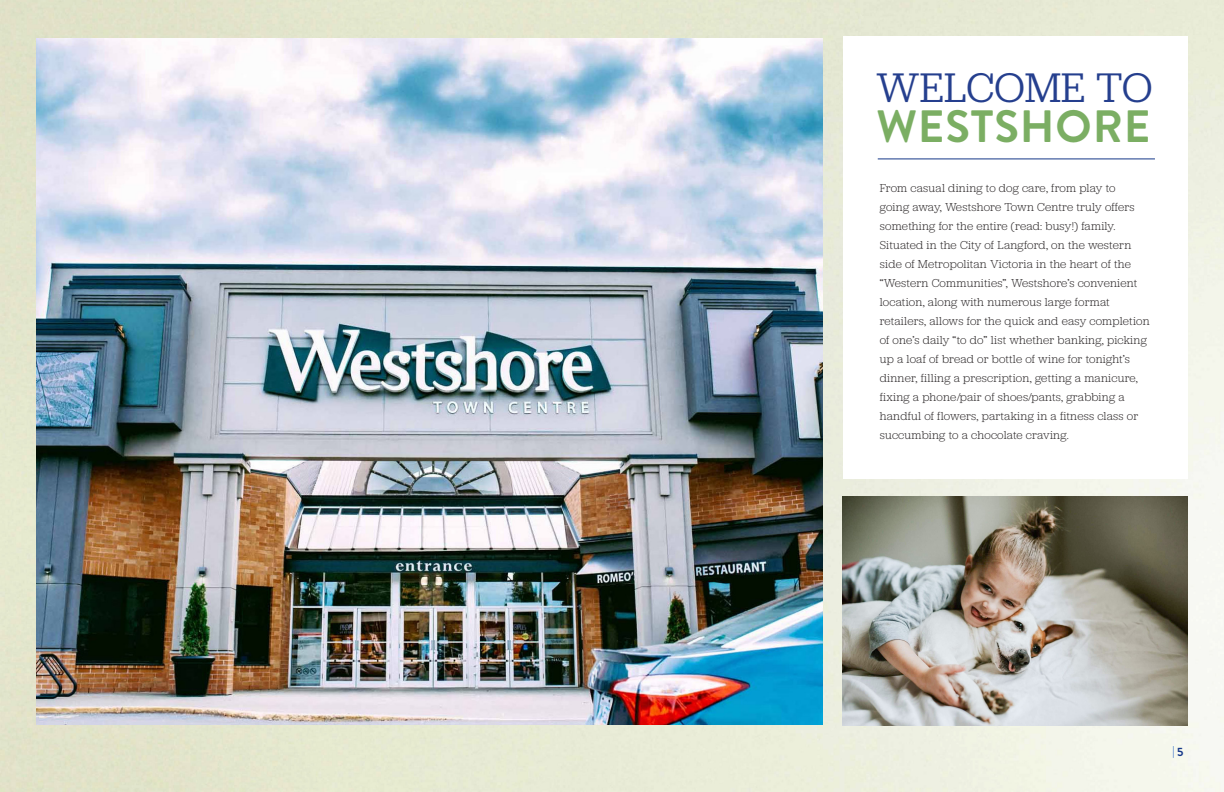
<style>
.page{position:relative;width:1224px;height:792px;background:#fff}
.page>*{position:absolute;margin:0;border:0;box-sizing:border-box;transform-origin:0 0}
.t1{font:700 45.3px "Brandon Grotesque";letter-spacing:.02em;color:#7bae63}
.t2{font:43.1px "Jubilat";color:#253f8e}
.t3{font:300 12px/19px "Jubilat";letter-spacing:.015em;color:#231f20}
.t4{font:700 12px "Brandon Grotesque";color:#153889}
</style>
<div class="page">
<img style="left:0;top:0;width:1224px;height:792px">
<img style="left:36px;top:38px;width:786px;height:687px">
<img style="left:842px;top:497px;width:346px;height:228px">
<svg style="left:1173px;top:746px;width:1px;height:12px"></svg>
<div style="left:843px;top:36px;width:345px;height:443px;background:#fff"></div>
<hr style="left:878px;top:158px;width:277px;height:1px;background:#153889">
<p class="t2" style="left:876px;top:61px;width:278px">WELCOME TO</p>
<p class="t1" style="left:876px;top:95px;width:275px">WESTSHORE</p>
<p class="t3" style="left:880px;top:178px;width:272px">From casual dining to dog care, from play to<br>going away, Westshore Town Centre truly offers something for the entire (read: busy!) family.<br>Situated in the City of Langford, on the western side of Metropolitan Victoria in the heart of the “Western Communities”, Westshore’s convenient location, along with numerous large format retailers, allows for the quick and easy completion of one’s daily “to do” list whether banking, picking up a loaf of bread or bottle of wine for tonight’s dinner, filling a prescription, getting a manicure, fixing a phone/pair of shoes/pants, grabbing a handful of flowers, partaking in a fitness class or succumbing to a chocolate craving.</p>
<p class="t4" style="left:1177px;top:744px;width:8px">5</p>
</div>
